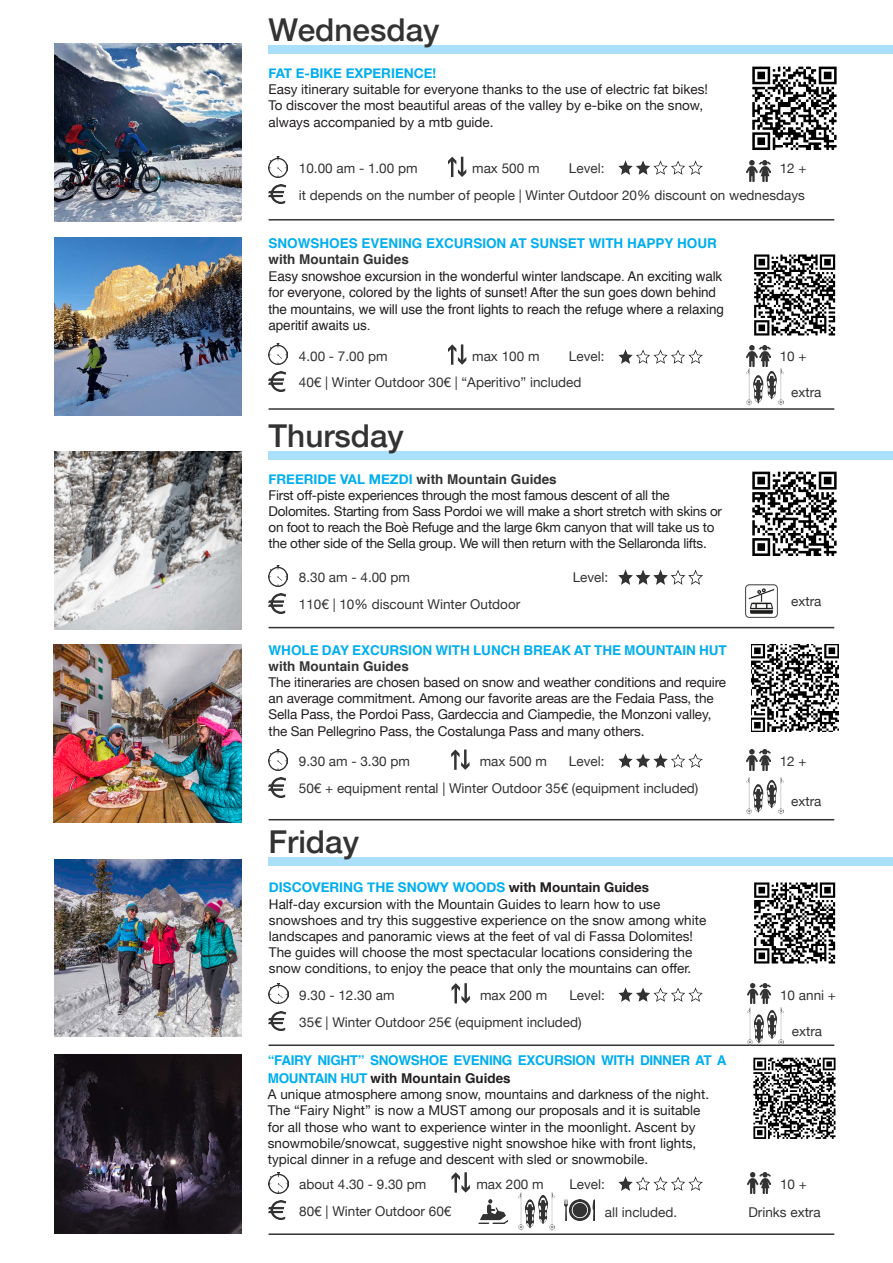
<style>
.page{position:relative;width:893px;height:1263px;background:#fff}
.page>*{position:absolute;margin:0;border:0;box-sizing:border-box;transform-origin:0 0}
.t1{font:500 31.5px "Helvetica Neue";color:#333}
.t2{font:13.5px/16.2px "Helvetica Neue";color:#231f20}
.t3{font:13.5px "Helvetica Neue";color:#333}
.t4{font:13.5px/16.2px "Helvetica Neue";letter-spacing:-.02em;color:#231f20}
.t5{font:13.5px/16.5px "Helvetica";letter-spacing:-.01em;color:#231f20}
.t6{font:700 13.5px/16.2px "Helvetica";color:#00aeef}
.t7{font:700 13.5px/18px "Helvetica";letter-spacing:-.025em;color:#00aeef}
.t8{font:700 13.5px "Helvetica Neue";color:#00aeef}
.t9{font:700 13.5px "Helvetica";color:#333}
.s1{color:#333}
.s2{font-family:"Helvetica Neue";color:#00aeef}
.s3{color:#231f20}
</style>
<div class="page">
<div style="left:269px;top:45px;width:624px;height:9px;background:#aae0f9"></div>
<div style="left:269px;top:451px;width:624px;height:9px;background:#aae0f9"></div>
<div style="left:269px;top:857px;width:624px;height:9px;background:#aae0f9"></div>
<img style="left:54px;top:43px;width:188px;height:178px">
<img style="left:54px;top:644px;width:188px;height:178px">
<img style="left:54px;top:859px;width:188px;height:178px">
<img style="left:752px;top:66px;width:85px;height:84px">
<img style="left:751px;top:644px;width:88px;height:88px">
<img style="left:754px;top:254px;width:82px;height:82px">
<img style="left:752px;top:471px;width:85px;height:85px">
<img style="left:269px;top:184px;width:16px;height:20px">
<img style="left:269px;top:777px;width:16px;height:20px">
<img style="left:269px;top:372px;width:16px;height:19px">
<img style="left:269px;top:593px;width:16px;height:20px">
<img style="left:269px;top:156px;width:19px;height:21px">
<img style="left:269px;top:749px;width:19px;height:21px">
<img style="left:269px;top:344px;width:19px;height:21px">
<img style="left:269px;top:566px;width:19px;height:20px">
<img style="left:747px;top:161px;width:23px;height:20px">
<img style="left:747px;top:749px;width:23px;height:21px">
<img style="left:747px;top:345px;width:23px;height:21px">
<svg style="left:448px;top:157px;width:18px;height:20px"></svg>
<svg style="left:448px;top:344px;width:18px;height:21px"></svg>
<svg style="left:451px;top:749px;width:18px;height:21px"></svg>
<img style="left:54px;top:238px;width:188px;height:178px">
<img style="left:54px;top:451px;width:188px;height:178px">
<hr style="left:269px;top:219px;width:565px;height:2px;background:#333">
<hr style="left:269px;top:819px;width:565px;height:1px;background:#333">
<hr style="left:269px;top:1044px;width:565px;height:2px;background:#333">
<hr style="left:269px;top:1233px;width:565px;height:2px;background:#333">
<hr style="left:269px;top:408px;width:565px;height:2px;background:#333">
<hr style="left:269px;top:627px;width:565px;height:1px;background:#333">
<img style="left:618px;top:161px;width:84px;height:14px">
<img style="left:618px;top:754px;width:84px;height:14px">
<img style="left:618px;top:350px;width:84px;height:14px">
<img style="left:618px;top:570px;width:84px;height:14px">
<img style="left:754px;top:882px;width:82px;height:82px">
<img style="left:753px;top:1057px;width:83px;height:82px">
<img style="left:269px;top:1011px;width:17px;height:20px">
<img style="left:269px;top:1200px;width:17px;height:20px">
<img style="left:269px;top:983px;width:19px;height:21px">
<img style="left:269px;top:1172px;width:19px;height:21px">
<img style="left:747px;top:983px;width:24px;height:21px">
<img style="left:747px;top:1172px;width:24px;height:21px">
<svg style="left:452px;top:983px;width:18px;height:20px"></svg>
<svg style="left:452px;top:1172px;width:18px;height:20px"></svg>
<img style="left:618px;top:987px;width:85px;height:15px">
<img style="left:618px;top:1176px;width:85px;height:15px">
<img style="left:54px;top:1055px;width:188px;height:178px">
<img style="left:518px;top:1193px;width:36px;height:37px">
<img style="left:565px;top:1200px;width:29px;height:21px">
<img style="left:479px;top:1200px;width:28px;height:23px">
<img style="left:747px;top:369px;width:36px;height:37px">
<img style="left:747px;top:777px;width:36px;height:38px">
<img style="left:748px;top:1008px;width:36px;height:37px">
<img style="left:745px;top:584px;width:33px;height:34px">
<p class="t1" style="left:269px;top:5px;width:172px">Wednesday</p>
<p class="t8" style="left:269px;top:62px;width:169px">FAT E-BIKE EXPERIENCE!</p>
<p class="t2" style="left:269px;top:82px;width:441px">Easy itinerary suitable for everyone thanks to the use of electric fat bikes!<br>To discover the most beautiful areas of the valley by e-bike on the snow, always accompanied by a mtb guide.</p>
<p class="t3" style="left:299px;top:158px;width:120px">10.00 am - 1.00 pm</p>
<p class="t3" style="left:472px;top:158px;width:69px">max 500 m</p>
<p class="t3" style="left:569px;top:158px;width:37px">Level:</p>
<p class="t3" style="left:780px;top:158px;width:28px">12 +</p>
<p class="t3" style="left:299px;top:185px;width:507px">it depends on the number of people | Winter Outdoor 20% discount on wednesdays</p>
<p class="t6" style="left:269px;top:235px;width:450px">SNOWSHOES EVENING EXCURSION AT SUNSET WITH HAPPY HOUR <span class="s1">with Mountain Guides</span></p>
<p class="t5" style="left:269px;top:268px;width:457px">Easy snowshoe excursion in the wonderful winter landscape. An exciting walk for everyone, colored by the lights of sunset! After the sun goes down behind the mountains, we will use the front lights to reach the refuge where a relaxing aperitif awaits us.</p>
<p class="t3" style="left:299px;top:346px;width:90px">4.00 - 7.00 pm</p>
<p class="t3" style="left:472px;top:346px;width:69px">max 100 m</p>
<p class="t3" style="left:569px;top:346px;width:37px">Level:</p>
<p class="t3" style="left:780px;top:346px;width:28px">10 +</p>
<p class="t3" style="left:299px;top:373px;width:284px">40€ | Winter Outdoor 30€ | “Aperitivo” included</p>
<p class="t3" style="left:791px;top:382px;width:32px">extra</p>
<p class="t1" style="left:269px;top:411px;width:137px">Thursday</p>
<p class="t9" style="left:269px;top:468px;width:290px"><span class="s2">FREERIDE VAL MEZDI</span> with Mountain Guides</p>
<p class="t4" style="left:269px;top:488px;width:455px">First off-piste experiences through the most famous descent of all the Dolomites. Starting from Sass Pordoi we will make a short stretch with skins or on foot to reach the Boè Refuge and the large 6km canyon that will take us to the other side of the Sella group. We will then return with the Sellaronda lifts.</p>
<p class="t3" style="left:299px;top:568px;width:113px">8.30 am - 4.00 pm</p>
<p class="t3" style="left:573px;top:568px;width:37px">Level:</p>
<p class="t3" style="left:299px;top:594px;width:223px">110€ | 10% discount Winter Outdoor</p>
<p class="t6" style="left:269px;top:642px;width:460px">WHOLE DAY EXCURSION WITH LUNCH BREAK AT THE MOUNTAIN HUT <span class="s1">with Mountain Guides</span></p>
<p class="t2" style="left:269px;top:675px;width:459px">The itineraries are chosen based on snow and weather conditions and require an average commitment. Among our favorite areas are the Fedaia Pass, the Sella Pass, the Pordoi Pass, Gardeccia and Ciampedie, the Monzoni valley, the San Pellegrino Pass, the Costalunga Pass and many others.</p>
<p class="t3" style="left:791px;top:592px;width:32px">extra</p>
<p class="t3" style="left:299px;top:752px;width:113px">9.30 am - 3.30 pm</p>
<p class="t3" style="left:480px;top:752px;width:69px">max 500 m</p>
<p class="t3" style="left:569px;top:752px;width:37px">Level:</p>
<p class="t3" style="left:780px;top:752px;width:28px">12 +</p>
<p class="t3" style="left:299px;top:778px;width:401px">50€ + equipment rental | Winter Outdoor 35€ (equipment included)</p>
<p class="t3" style="left:791px;top:791px;width:32px">extra</p>
<p class="t1" style="left:269px;top:817px;width:92px">Friday</p>
<p class="t8" style="left:269px;top:877px;width:382px">DISCOVERING THE SNOWY WOODS <span class="s3">with Mountain Guides</span></p>
<p class="t2" style="left:269px;top:896px;width:439px">Half-day excursion with the Mountain Guides to learn how to use snowshoes and try this suggestive experience on the snow among white landscapes and panoramic views at the feet of val di Fassa Dolomites!</p>
<p class="t2" style="left:269px;top:945px;width:425px">The guides will choose the most spectacular locations considering the snow conditions, to enjoy the peace that only the mountains can offer.</p>
<p class="t3" style="left:299px;top:985px;width:97px">9.30 - 12.30 am</p>
<p class="t3" style="left:480px;top:985px;width:69px">max 200 m</p>
<p class="t3" style="left:569px;top:985px;width:37px">Level:</p>
<p class="t3" style="left:780px;top:985px;width:57px">10 anni +</p>
<p class="t3" style="left:299px;top:1012px;width:284px">35€ | Winter Outdoor 25€ (equipment included)</p>
<p class="t3" style="left:792px;top:1022px;width:32px">extra</p>
<p class="t7" style="left:268px;top:1051px;width:460px">“FAIRY NIGHT” SNOWSHOE EVENING EXCURSION WITH DINNER AT A<br>MOUNTAIN HUT <span class="s3">with Mountain Guides</span></p>
<p class="t2" style="left:268px;top:1087px;width:443px">A unique atmosphere among snow, mountains and darkness of the night.<br>The “Fairy Night” is now a MUST among our proposals and it is suitable for all those who want to experience winter in the moonlight. Ascent by snowmobile/snowcat, suggestive night snowshoe hike with front lights, typical dinner in a refuge and descent with sled or snowmobile.</p>
<p class="t3" style="left:299px;top:1174px;width:129px">about 4.30 - 9.30 pm</p>
<p class="t3" style="left:476px;top:1174px;width:69px">max 200 m</p>
<p class="t3" style="left:569px;top:1174px;width:37px">Level:</p>
<p class="t3" style="left:780px;top:1174px;width:28px">10 +</p>
<p class="t3" style="left:299px;top:1201px;width:154px">80€ | Winter Outdoor 60€</p>
<p class="t3" style="left:605px;top:1203px;width:74px">all included.</p>
<p class="t3" style="left:748px;top:1203px;width:74px">Drinks extra</p>
</div>
